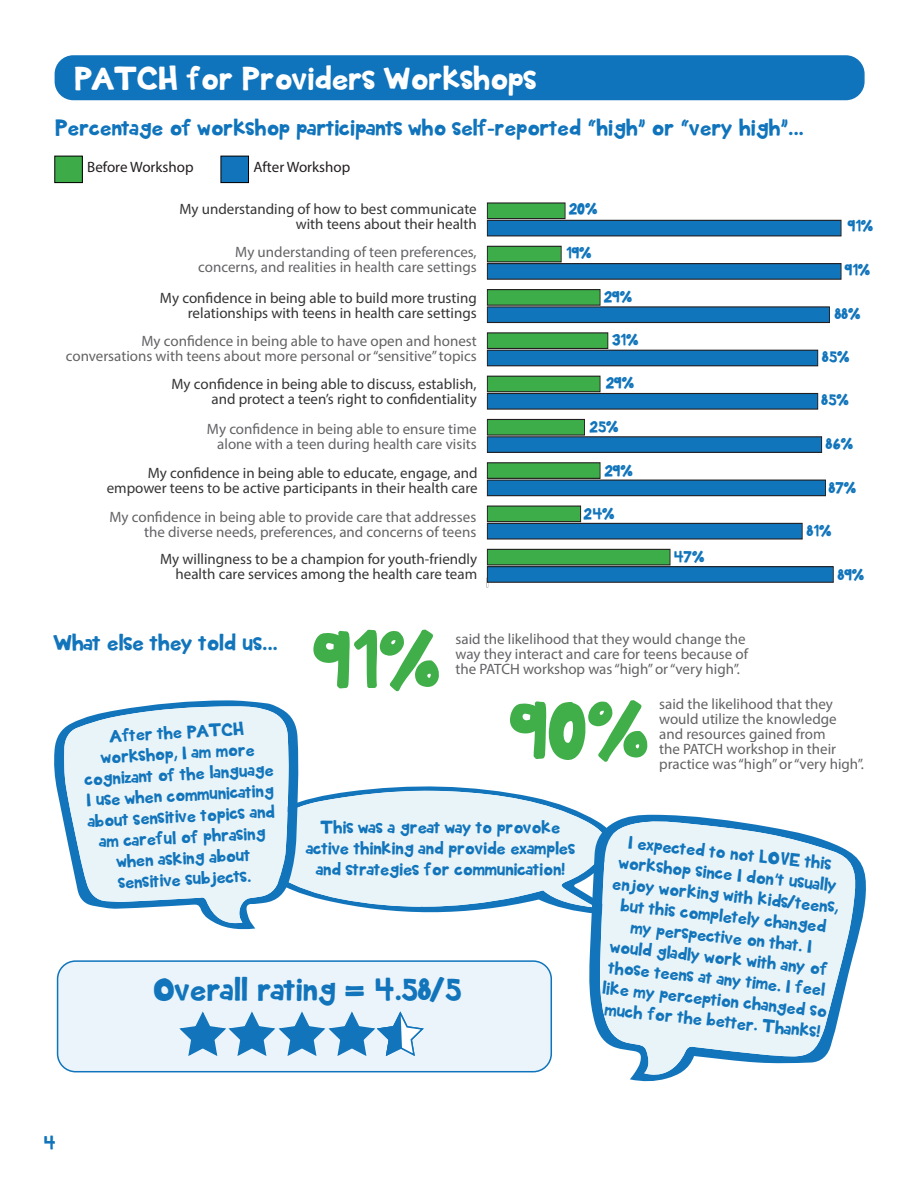
<style>
.page{position:relative;width:918px;height:1188px;background:#fff}
.page>*{position:absolute;margin:0;border:0;box-sizing:border-box;transform-origin:0 0}
.t1{font:75px "KB Planet Earth";color:#40ae49}
.t2{font:30px "KB Planet Earth";color:#fff}
.t3{font:30px "KB Planet Earth";color:#1275bb}
.t4{font:21px "KB Planet Earth";color:#1074bc}
.t5{font:21px "KB Planet Earth";color:#1275bb}
.t6{font:18px "KB Planet Earth";color:#1275bb}
.t7{font:16.5px/21px "KB Planet Earth";color:#1275bb;text-align:center}
.t8{font:15px/15px "Myriad Pro";color:#636366;text-align:right}
.t9{font:15px/15px "Myriad Pro";color:#363536;text-align:right}
.t10{font:15px "KB Planet Earth";color:#1275bb}
.t11{font:15px "Myriad Pro";color:#231f20}
</style>
<div class="page">
<div style="left:58px;top:961px;width:493px;height:111px;background:#eaf4fa;border-radius:18px"></div>
<div style="left:57px;top:960px;width:495px;height:112px;border:2px solid #1074bc;border-radius:18px"></div>
<svg style="left:354px;top:786px;width:235px;height:127px"></svg>
<svg style="left:299px;top:791px;width:290px;height:117px;background:#daebf4"></svg>
<svg style="left:589px;top:815px;width:277px;height:267px"></svg>
<svg style="left:600px;top:820px;width:257px;height:256px"></svg>
<svg style="left:605px;top:820px;width:252px;height:254px;background:#daebf4"></svg>
<div style="left:55px;top:56px;width:809px;height:44px;background:#1074bc;border-radius:18px"></div>
<div style="left:55px;top:55px;width:810px;height:45px;border:2px solid #1074bc;border-radius:18px"></div>
<svg style="left:54px;top:700px;width:245px;height:230px"></svg>
<svg style="left:64px;top:706px;width:224px;height:218px;background:#dbebf4"></svg>
<svg style="left:179px;top:1011px;width:245px;height:45px"></svg>
<div style="left:221px;top:156px;width:28px;height:27px;background:#1275bb"></div>
<div style="left:221px;top:156px;width:28px;height:27px;border:1px solid #000"></div>
<div style="left:55px;top:156px;width:27px;height:27px;background:#3eab49"></div>
<div style="left:55px;top:156px;width:28px;height:27px;border:1px solid #000"></div>
<div style="left:487px;top:220px;width:354px;height:16px;background:#1175bc"></div>
<div style="left:487px;top:220px;width:355px;height:16px;border:1px solid #231f20"></div>
<div style="left:487px;top:264px;width:354px;height:15px;background:#1175bc"></div>
<div style="left:487px;top:263px;width:355px;height:17px;border:1px solid #231f20"></div>
<div style="left:487px;top:307px;width:342px;height:15px;background:#1175bc"></div>
<div style="left:487px;top:306px;width:343px;height:17px;border:1px solid #231f20"></div>
<div style="left:487px;top:350px;width:331px;height:16px;background:#1175bc"></div>
<div style="left:487px;top:350px;width:331px;height:16px;border:1px solid #231f20"></div>
<div style="left:487px;top:394px;width:331px;height:15px;background:#1175bc"></div>
<div style="left:487px;top:393px;width:331px;height:17px;border:1px solid #231f20"></div>
<div style="left:487px;top:437px;width:335px;height:15px;background:#1175bc"></div>
<div style="left:487px;top:436px;width:335px;height:17px;border:1px solid #231f20"></div>
<div style="left:487px;top:480px;width:339px;height:16px;background:#1175bc"></div>
<div style="left:487px;top:480px;width:339px;height:16px;border:1px solid #231f20"></div>
<div style="left:487px;top:523px;width:315px;height:16px;background:#1175bc"></div>
<div style="left:487px;top:523px;width:316px;height:16px;border:1px solid #231f20"></div>
<div style="left:487px;top:567px;width:346px;height:15px;background:#1175bc"></div>
<div style="left:487px;top:566px;width:347px;height:17px;border:1px solid #231f20"></div>
<div style="left:487px;top:203px;width:78px;height:16px;background:#3dad49"></div>
<div style="left:487px;top:203px;width:79px;height:16px;border:1px solid #231f20"></div>
<div style="left:487px;top:246px;width:74px;height:16px;background:#3dad49"></div>
<div style="left:487px;top:246px;width:75px;height:16px;border:1px solid #231f20"></div>
<div style="left:487px;top:290px;width:113px;height:15px;background:#3dad49"></div>
<div style="left:487px;top:289px;width:114px;height:17px;border:1px solid #231f20"></div>
<div style="left:487px;top:333px;width:121px;height:15px;background:#3dad49"></div>
<div style="left:487px;top:332px;width:121px;height:17px;border:1px solid #231f20"></div>
<div style="left:487px;top:376px;width:113px;height:16px;background:#3dad49"></div>
<div style="left:487px;top:376px;width:114px;height:16px;border:1px solid #231f20"></div>
<div style="left:487px;top:419px;width:98px;height:16px;background:#3dad49"></div>
<div style="left:487px;top:419px;width:98px;height:17px;border:1px solid #231f20"></div>
<div style="left:487px;top:463px;width:113px;height:15px;background:#3dad49"></div>
<div style="left:487px;top:462px;width:114px;height:17px;border:1px solid #231f20"></div>
<div style="left:487px;top:506px;width:94px;height:16px;background:#3dad49"></div>
<div style="left:487px;top:506px;width:94px;height:16px;border:1px solid #231f20"></div>
<div style="left:487px;top:549px;width:183px;height:16px;background:#3dad49"></div>
<div style="left:487px;top:549px;width:183px;height:16px;border:1px solid #231f20"></div>
<h2 class="t2" style="left:74px;top:65px;width:464px">PATCH for Providers Workshops</h2>
<h3 class="t4" style="left:55px;top:119px;width:750px">Percentage of workshop participants who self-reported “high” or “very high”...</h3>
<p class="t11" style="left:87px;top:161px;width:108px">Before Workshop</p>
<p class="t11" style="left:253px;top:161px;width:99px">After Workshop</p>
<p class="t9" style="left:179px;top:203px;width:299px">My understanding of how to best communicate with teens about their health</p>
<p class="t8" style="left:198px;top:246px;width:280px">My understanding of teen preferences, concerns, and realities in health care settings</p>
<p class="t9" style="left:160px;top:292px;width:318px">My confidence in being able to build more trusting relationships with teens in health care settings</p>
<p class="t8" style="left:66px;top:335px;width:412px">My confidence in being able to have open and honest conversations with teens about more personal or “sensitive” topics</p>
<p class="t9" style="left:171px;top:378px;width:307px">My confidence in being able to discuss, establish, and protect a teen’s right to confidentiality</p>
<p class="t8" style="left:207px;top:423px;width:271px">My confidence in being able to ensure time alone with a teen during health care visits</p>
<p class="t9" style="left:107px;top:467px;width:372px">My confidence in being able to educate, engage, and empower teens to be active participants in their health care</p>
<p class="t8" style="left:109px;top:511px;width:368px">My confidence in being able to provide care that addresses the diverse needs, preferences, and concerns of teens</p>
<p class="t9" style="left:160px;top:552px;width:319px">My willingness to be a champion for youth-friendly health care services among the health care team</p>
<p class="t10" style="left:569px;top:202px;width:30px">20%</p>
<p class="t10" style="left:566px;top:246px;width:27px">19%</p>
<p class="t10" style="left:604px;top:290px;width:29px">29%</p>
<p class="t10" style="left:612px;top:333px;width:28px">31%</p>
<p class="t10" style="left:606px;top:376px;width:29px">29%</p>
<p class="t10" style="left:590px;top:420px;width:30px">25%</p>
<p class="t10" style="left:604px;top:464px;width:29px">29%</p>
<p class="t10" style="left:584px;top:507px;width:32px">24%</p>
<p class="t10" style="left:673px;top:550px;width:33px">47%</p>
<h3 class="t5" style="left:53px;top:633px;width:226px">What else they told us...</h3>
<h1 class="t1" style="left:312px;top:626px;width:128px">91%</h1>
<p class="t8" style="left:456px;top:633px;width:294px;text-align:left">said the likelihood that they would change the way they interact and care for teens because of the PATCH workshop was “high” or “very high”.</p>
<p class="t10" style="left:848px;top:219px;width:27px">91%</p>
<p class="t10" style="left:845px;top:263px;width:27px">91%</p>
<p class="t10" style="left:834px;top:307px;width:27px">88%</p>
<p class="t10" style="left:822px;top:350px;width:29px">85%</p>
<p class="t10" style="left:821px;top:393px;width:29px">85%</p>
<p class="t10" style="left:826px;top:437px;width:29px">86%</p>
<p class="t10" style="left:828px;top:481px;width:29px">87%</p>
<p class="t10" style="left:806px;top:524px;width:26px">81%</p>
<p class="t10" style="left:837px;top:568px;width:28px">89%</p>
<p class="t8" style="left:659px;top:698px;width:206px;text-align:left">said the likelihood that they would utilize the knowledge and resources gained from<br>the PATCH workshop in their practice was “high” or “very high”.</p>
<h1 class="t1" style="left:509px;top:697px;width:140px">90%</h1>
<p class="t7" style="left:81px;top:728px;width:191px;rotate:-3deg">After the PATCH workshop, I am more cognizant of the language<br>I use when communicating about sensitive topics and am careful of phrasing when asking about sensitive subjects.</p>
<p class="t7" style="left:306px;top:818px;width:271px">This was a great way to provoke active thinking and provide examples and strategies for communication!</p>
<p class="t7" style="left:618px;top:832px;width:229px;rotate:6deg">I expected to not LOVE this workshop since I don’t usually enjoy working with kids/teens, but this completely changed my perspective on that. I would gladly work with any of those teens at any time. I feel like my perception changed so much for the better. Thanks!</p>
<h2 class="t3" style="left:152px;top:976px;width:310px">Overall rating = 4.58/5</h2>
<p class="t6" style="left:43px;top:1135px;width:14px">4</p>
</div>
